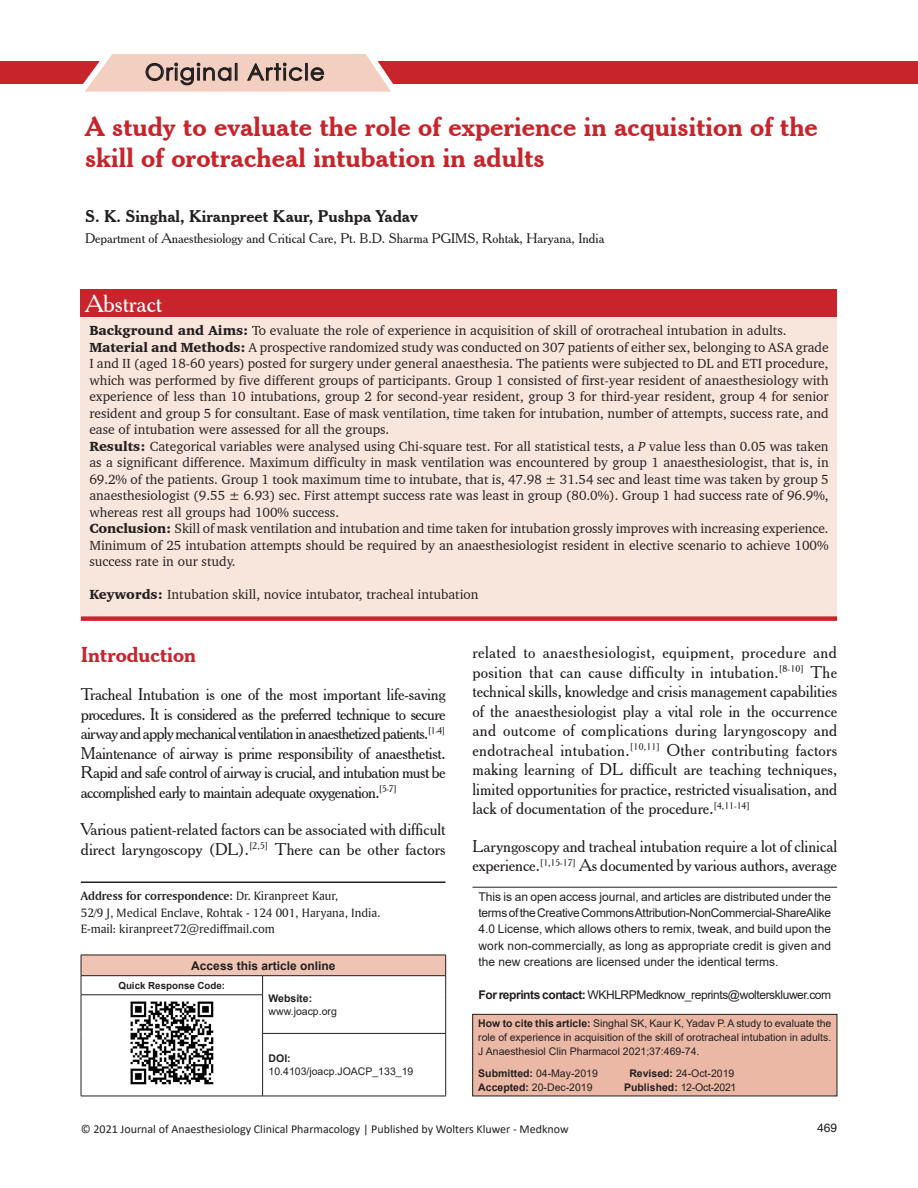
<style>
.page{position:relative;width:918px;height:1188px;background:#fff}
.page>*{position:absolute;margin:0;border:0;box-sizing:border-box;transform-origin:0 0}
.AT{font:700 27px/30.8px "Cheltenham BT";color:#c8242b}
.ABSH{font:24px "Cheltenham BT";color:#fff}
.AH{font:22.5px "Century Gothic";letter-spacing:.06em;color:#231f20}
.t1{font:700 21px "Cheltenham BT";color:#c8242b}
.TX{font:16.5px/19.5px "Cheltenham BT";color:#231f20;text-align:justify}
.AU{font:700 16.5px "Cheltenham BT";color:#231f20}
.ABS{font:13.5px/16.5px "Charter BT";color:#231f20;text-align:justify}
.AFF{font:13.5px "Cheltenham BT";color:#231f20}
.KWD{font:13.5px "Charter BT";color:#231f20}
.ADD{font:12.75px/16.6px "Amerigo BT Roman A";color:#231f20}
.C{font:12px/16.2px "Arial";color:#231f20;text-align:justify}
.t2{font:12px "Calibri";color:#231f20}
.C-2{font:12px "Arial";letter-spacing:-.035em;color:#231f20}
.AAO{font:700 12px "Arial";color:#231f20}
.t3{font:12px "Helvetica";color:#231f20}
.HTC{font:10.5px/13.6px "Arial";color:#231f20;text-align:justify}
.SRC{font:10.5px "Arial";color:#231f20}
.Web{font:10.5px/13.5px "Arial";color:#231f20}
.SRC-2{font:10.5px "Arial";letter-spacing:-.025em;color:#231f20}
.QRC{font:700 9.75px "Arial";color:#231f20}
.s1{font-weight:900}
.s2{font-style:italic}
.s3{font-family:"Amerigo BT Bold A"}
.s4{font-weight:700}
</style>
<div class="page">
<hr style="left:81px;top:882px;width:364px;height:1px;background:#231f20">
<div style="left:81px;top:955px;width:365px;height:21px;background:#efc4b4"></div>
<hr style="left:81px;top:1096px;width:182px;height:1px;background:#231f20">
<hr style="left:81px;top:955px;width:182px;height:1px;background:#231f20">
<hr style="left:263px;top:955px;width:183px;height:1px;background:#231f20">
<hr style="left:81px;top:975px;width:182px;height:1px;background:#231f20">
<svg style="left:81px;top:955px;width:1px;height:40px"></svg>
<hr style="left:263px;top:975px;width:183px;height:1px;background:#231f20">
<svg style="left:445px;top:955px;width:1px;height:40px"></svg>
<hr style="left:445px;top:995px;width:1px;height:38px;background:#231f20">
<hr style="left:81px;top:995px;width:182px;height:1px;background:#231f20">
<hr style="left:81px;top:995px;width:1px;height:38px;background:#231f20">
<hr style="left:81px;top:1033px;width:1px;height:63px;background:#231f20">
<hr style="left:262px;top:1033px;width:184px;height:1px;background:#231f20">
<hr style="left:445px;top:1034px;width:1px;height:62px;background:#231f20">
<hr style="left:263px;top:1096px;width:183px;height:1px;background:#231f20">
<svg style="left:262px;top:976px;width:1px;height:19px"></svg>
<hr style="left:262px;top:995px;width:1px;height:38px;background:#231f20">
<hr style="left:262px;top:1034px;width:1px;height:62px;background:#231f20">
<img style="left:130px;top:1001px;width:84px;height:84px">
<div style="left:81px;top:317px;width:756px;height:299px;background:#f8e5dc"></div>
<div style="left:81px;top:616px;width:756px;height:5px;background:#c8242b"></div>
<div style="left:81px;top:289px;width:756px;height:28px;background:#c8242b"></div>
<div style="left:473px;top:1014px;width:364px;height:82px;background:#ecb8a6"></div>
<div style="left:472px;top:1014px;width:365px;height:82px;border:1px solid #231f20"></div>
<div style="left:0;top:61px;width:918px;height:23px;background:#c8242b"></div>
<svg style="left:83px;top:54px;width:310px;height:38px;background:#debcb1"></svg>
<hr style="left:472px;top:887px;width:365px;height:1px;background:#231f20">
<p class="AH" style="left:145px;top:56px;width:181px">Original Article</p>
<p class="AT" style="left:85px;top:111px;width:734px">A study to evaluate the role of experience in acquisition of the skill of orotracheal intubation in adults</p>
<p class="AU" style="left:85px;top:206px;width:334px">S. K. Singhal, Kiranpreet Kaur, Pushpa Yadav</p>
<p class="AFF" style="left:85px;top:230px;width:521px">Department of Anaesthesiology and Critical Care, Pt. B.D. Sharma PGIMS, Rohtak, Haryana, India</p>
<p class="ABSH" style="left:85px;top:289px;width:78px">Abstract</p>
<p class="ABS" style="left:89px;top:322px;width:699px"><span class="s1">Background and Aims:</span> To evaluate the role of experience in acquisition of skill of orotracheal intubation in adults.</p>
<p class="ABS" style="left:89px;top:339px;width:741px"><span class="s1">Material and Methods:</span> A prospective randomized study was conducted on 307 patients of either sex, belonging to ASA grade I and II (aged 18‑60 years) posted for surgery under general anaesthesia. The patients were subjected to DL and ETI procedure, which was performed by five different groups of participants. Group 1 consisted of first‑year resident of anaesthesiology with experience of less than 10 intubations, group 2 for second‑year resident, group 3 for third‑year resident, group 4 for senior resident and group 5 for consultant. Ease of mask ventilation, time taken for intubation, number of attempts, success rate, and ease of intubation were assessed for all the groups.</p>
<p class="ABS" style="left:89px;top:438px;width:741px"><span class="s1">Results:</span> Categorical variables were analysed using Chi‑square test. For all statistical tests, a <span class="s2">P</span> value less than 0.05 was taken as a significant difference. Maximum difficulty in mask ventilation was encountered by group 1 anaesthesiologist, that is, in 69.2% of the patients. Group 1 took maximum time to intubate, that is, 47.98 ± 31.54 sec and least time was taken by group 5 anaesthesiologist (9.55 ± 6.93) sec. First attempt success rate was least in group (80.0%). Group 1 had success rate of 96.9%, whereas rest all groups had 100% success.</p>
<p class="ABS" style="left:89px;top:520px;width:741px"><span class="s1">Conclusion:</span> Skill of mask ventilation and intubation and time taken for intubation grossly improves with increasing experience.<br>Minimum of 25 intubation attempts should be required by an anaesthesiologist resident in elective scenario to achieve 100% success rate in our study.</p>
<p class="KWD" style="left:89px;top:586px;width:391px"><span class="s1">Keywords:</span> Intubation skill, novice intubator, tracheal intubation</p>
<h1 class="t1" style="left:81px;top:641px;width:117px">Introduction</h1>
<p class="TX" style="left:81px;top:684px;width:366px">Tracheal Intubation is one of the most important life‑saving procedures. It is considered as the preferred technique to secure airway and apply mechanical ventilation in anaesthetized patients.<sup>[1‑4] </sup>Maintenance of airway is prime responsibility of anaesthetist.<br>Rapid and safe control of airway is crucial, and intubation must be accomplished early to maintain adequate oxygenation.<sup>[5‑7]</sup></p>
<p class="TX" style="left:81px;top:819px;width:366px">Various patient‑related factors can be associated with difficult direct laryngoscopy (DL).<sup>[2,5]</sup> There can be other factors</p>
<p class="ADD" style="left:81px;top:887px;width:301px"><span class="s3">Address for correspondence:</span> Dr. Kiranpreet Kaur,<br>52/9 J, Medical Enclave, Rohtak ‑ 124 001, Haryana, India.<br>E‑mail: kiranpreet72@rediffmail.com</p>
<p class="AAO" style="left:191px;top:957px;width:146px">Access this article online</p>
<p class="QRC" style="left:118px;top:978px;width:108px">Quick Response Code:</p>
<p class="Web" style="left:269px;top:991px;width:70px"><span class="s4">Website: </span>www.joacp.org</p>
<p class="Web" style="left:269px;top:1051px;width:146px"><span class="s4">DOI:<br></span>10.4103/joacp.JOACP_133_19</p>
<p class="TX" style="left:472px;top:643px;width:366px">related to anaesthesiologist, equipment, procedure and position that can cause difficulty in intubation.<sup>[8‑10]</sup> The technical skills, knowledge and crisis management capabilities of the anaesthesiologist play a vital role in the occurrence and outcome of complications during laryngoscopy and endotracheal intubation.<sup>[10,11]</sup> Other contributing factors making learning of DL difficult are teaching techniques, limited opportunities for practice, restricted visualisation, and lack of documentation of the procedure.<sup>[4,11‑14]</sup></p>
<p class="TX" style="left:472px;top:836px;width:366px">Laryngoscopy and tracheal intubation require a lot of clinical experience.<sup>[1,15‑17]</sup> As documented by various authors, average</p>
<p class="C" style="left:478px;top:889px;width:354px">This is an open access journal, and articles are distributed under the terms of the Creative Commons Attribution‑NonCommercial‑ShareAlike 4.0 License, which allows others to remix, tweak, and build upon the work non‑commercially, as long as appropriate credit is given and the new creations are licensed under the identical terms.</p>
<p class="C-2" style="left:478px;top:987px;width:354px"><span class="s4">For reprints contact:</span> WKHLRPMedknow_reprints@wolterskluwer.com</p>
<p class="HTC" style="left:478px;top:1017px;width:355px"><span class="s4">How to cite this article:</span> Singhal SK, Kaur K, Yadav P. A study to evaluate the role of experience in acquisition of the skill of orotracheal intubation in adults.<br>J Anaesthesiol Clin Pharmacol 2021;37:469-74.</p>
<p class="SRC" style="left:478px;top:1066px;width:121px"><span class="s4">Submitted:</span> 04-May-2019</p>
<p class="SRC" style="left:629px;top:1066px;width:107px"><span class="s4">Revised:</span> 24-Oct-2019</p>
<p class="SRC" style="left:478px;top:1080px;width:116px"><span class="s4">Accepted:</span> 20-Dec-2019</p>
<p class="SRC-2" style="left:624px;top:1080px;width:114px"><span class="s4">Published:</span> 12-Oct-2021</p>
<p class="t2" style="left:81px;top:1120px;width:489px">© 2021 Journal of Anaesthesiology Clinical Pharmacology | Published by Wolters Kluwer - Medknow</p>
<p class="t3" style="left:817px;top:1121px;width:22px">469</p>
</div>
